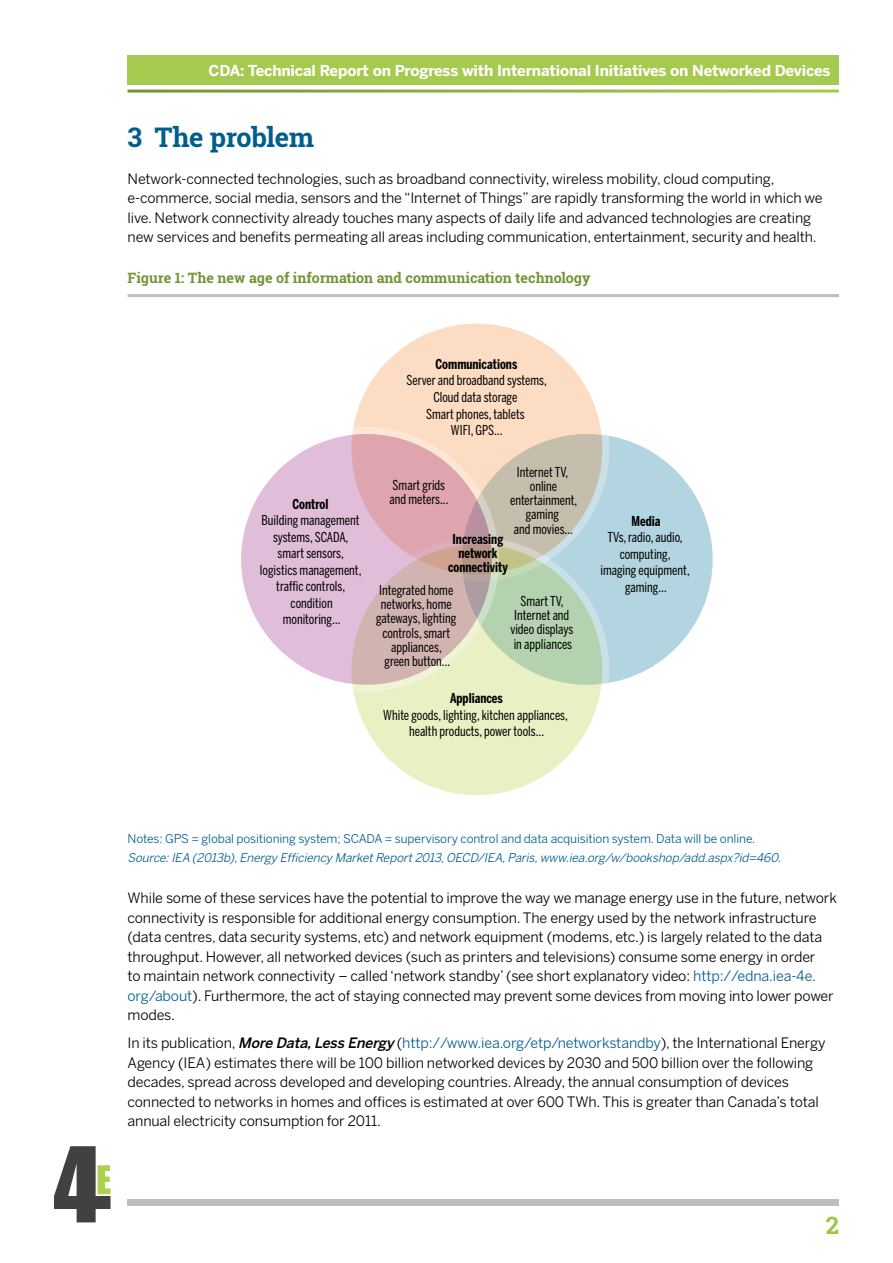
<style>
.page{position:relative;width:893px;height:1263px;background:#fff}
.page>*{position:absolute;margin:0;border:0;box-sizing:border-box;transform-origin:0 0}
.t1{font:700 27px "Roboto Slab";letter-spacing:-.01em;color:#005e8f}
.t2{font:700 24px "Roboto Slab";color:#a2c546}
.t3{font:700 15px "Benton Sans";letter-spacing:-.01em;color:#fff}
.t4{font:14.25px/19.5px "Benton Sans";letter-spacing:-.01em;color:#000}
.t5{font:700 14.25px "Roboto Slab";color:#729437}
.t6{font:13.65px/16.5px "Benton Sans Comp";color:#000;text-align:center}
.t7{font:700 13.65px/14.2px "Benton Sans Comp";color:#000;text-align:center}
.t8{font:italic 12px "Benton Sans";color:#005e8f}
.t9{font:12px "Benton Sans";letter-spacing:-.01em;color:#005e8f}
.s1{color:#005e8f}
.s2{font-weight:500;font-style:italic}
</style>
<div class="page">
<svg style="left:54px;top:1146px;width:57px;height:76px"></svg>
<div style="left:128px;top:1199px;width:711px;height:7px;background:#bcbec0"></div>
<div style="left:128px;top:55px;width:711px;height:30px;background:#a6ca4f"></div>
<svg style="left:458px;top:430px;width:258px;height:258px;background:#b7d6e2"></svg>
<svg style="left:348px;top:320px;width:258px;height:258px;background:#ecd5bf"></svg>
<svg style="left:348px;top:541px;width:258px;height:258px;background:#dae7c0"></svg>
<svg style="left:238px;top:430px;width:257px;height:258px;background:#dbb6c3"></svg>
<div style="left:234px;top:427px;width:265px;height:265px;border:7px solid #fff;border-radius:50%"></div>
<hr style="left:128px;top:294px;width:711px;height:3px;background:#bcbec0">
<p class="t3" style="left:209px;top:62px;width:623px">CDA: Technical Report on Progress with International Initiatives on Networked Devices</p>
<h1 class="t1" style="left:128px;top:119px;width:188px">3 The problem</h1>
<p class="t4" style="left:128px;top:169px;width:697px">Network-connected technologies, such as broadband connectivity, wireless mobility, cloud computing, e-commerce, social media, sensors and the “Internet of Things” are rapidly transforming the world in which we live. Network connectivity already touches many aspects of daily life and advanced technologies are creating new services and benefits permeating all areas including communication, entertainment, security and health.</p>
<p class="t5" style="left:128px;top:268px;width:464px">Figure 1: The new age of information and communication technology</p>
<p class="t7" style="left:436px;top:357px;width:83px">Communications</p>
<p class="t6" style="left:406px;top:372px;width:142px">Server and broadband systems,<br>Cloud data storage<br>Smart phones, tablets<br>WIFI, GPS...</p>
<p class="t6" style="left:510px;top:465px;width:69px;line-height:14.2px">Internet TV, online entertainment, gaming<br>and movies…</p>
<p class="t6" style="left:390px;top:478px;width:61px;line-height:14.2px;text-align:left">Smart grids and meters...</p>
<p class="t7" style="left:293px;top:496px;width:37px">Control</p>
<p class="t6" style="left:260px;top:512px;width:103px">Building management systems, SCADA, smart sensors, logistics management, traffic controls, condition monitoring…</p>
<p class="t7" style="left:632px;top:514px;width:30px">Media</p>
<p class="t6" style="left:600px;top:529px;width:91px">TVs, radio, audio, computing, imaging equipment, gaming…</p>
<p class="t7" style="left:448px;top:532px;width:61px">Increasing network connectivity</p>
<p class="t6" style="left:376px;top:583px;width:82px;line-height:14.2px">Integrated home networks, home gateways, lighting controls, smart appliances,<br>green button…</p>
<p class="t6" style="left:510px;top:594px;width:64px;line-height:14.2px">Smart TV,<br>Internet and video displays in appliances</p>
<p class="t7" style="left:450px;top:691px;width:54px">Appliances</p>
<p class="t6" style="left:383px;top:706px;width:186px">White goods, lighting, kitchen appliances, health products, power tools...</p>
<p class="t9" style="left:128px;top:831px;width:629px">Notes: GPS = global positioning system; SCADA = supervisory control and data acquisition system. Data will be online.</p>
<p class="t8" style="left:128px;top:851px;width:658px">Source:IEA (2013b),Energy Efficiency MarketReport2013,OECD/IEA,Paris,www.iea.org/w/bookshop/add.aspx?id=460.</p>
<p class="t4" style="left:128px;top:888px;width:711px">While some of these services have the potential to improve the way we manage energy use in the future, network connectivity is responsible for additional energy consumption. The energy used by the network infrastructure (data centres, data security systems, etc) and network equipment (modems, etc.) is largely related to the data throughput. However, all networked devices (such as printers and televisions) consume some energy in order<br>to maintain network connectivity – called ‘network standby’ (see short explanatory video: <span class="s1">http://edna.iea-4e. org/about</span>). Furthermore, the act of staying connected may prevent some devices from moving into lower power modes.</p>
<p class="t4" style="left:128px;top:1033px;width:699px">In its publication, <span class="s2">More Data,Less Energy</span> (<span class="s1">http://www.iea.org/etp/networkstandby</span>), the International Energy Agency (IEA) estimates there will be 100 billion networked devices by 2030 and 500 billion over the following decades, spread across developed and developing countries. Already, the annual consumption of devices connected to networks in homes and offices is estimated at over 600 TWh. This is greater than Canada’s total annual electricity consumption for 2011.</p>
<h2 class="t2" style="left:826px;top:1209px;width:15px">2</h2>
</div>
